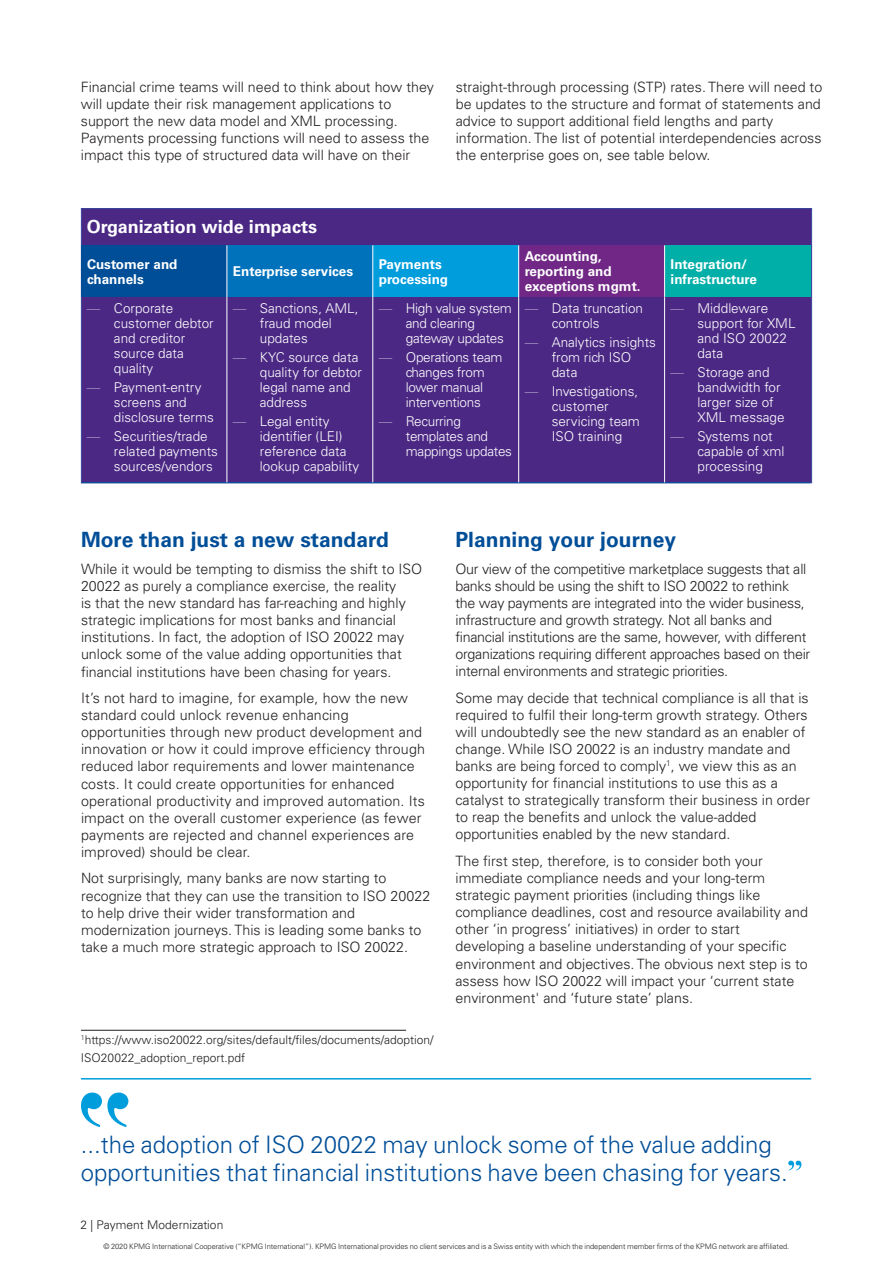
<style>
.page{position:relative;width:893px;height:1263px;background:#fff}
.page>*{position:absolute;margin:0;border:0;box-sizing:border-box;transform-origin:0 0}
.t1{font:300 24px/28.8px "Univers LT Std";color:#004e98}
.t2{font:700 21px "Univers LT Std";color:#004e98}
.t3{font:700 18px "Univers LT Std";color:#fff}
.t4{font:14.25px/17.1px "Univers LT 45 Lt";color:#231f20}
.t5{font:14.25px/17.1px "Univers LT 45 Lt";letter-spacing:-.02em;color:#231f20}
.t6{font:300 13.5px/15px "Univers LT Std";color:#fff}
.t7{font:300 13.5px/15px "Univers LT Std";letter-spacing:-.02em;color:#fff}
.t8{font:700 13.5px/15px "Univers LT Std";color:#fff}
.t9{font:300 12px/18px "Univers LT Std";color:#231f20}
.t10{font:12px "Univers LT 45 Lt";color:#221e1f}
.t11{font:300 7.5px "Univers LT Std";letter-spacing:-.005em;color:#231f20}
.s1{font-weight:100;font-stretch:ultra-condensed}
</style>
<div class="page">
<div style="left:81px;top:208px;width:731px;height:275px;background:#4b2884;border:1px solid #38459c"></div>
<div style="left:81px;top:245px;width:146px;height:52px;background:#004e98"></div>
<div style="left:227px;top:245px;width:146px;height:52px;background:#0072bc"></div>
<div style="left:373px;top:245px;width:146px;height:52px;background:#009ddd"></div>
<div style="left:519px;top:245px;width:146px;height:52px;background:#702785"></div>
<div style="left:665px;top:245px;width:145px;height:52px;background:#00afa8"></div>
<hr style="left:81px;top:482px;width:146px;height:1px;background:#004e98">
<hr style="left:227px;top:482px;width:146px;height:1px;background:#004e98">
<hr style="left:373px;top:482px;width:146px;height:1px;background:#004e98">
<hr style="left:519px;top:482px;width:146px;height:1px;background:#004e98">
<hr style="left:665px;top:482px;width:145px;height:1px;background:#004e98">
<hr style="left:227px;top:245px;width:1px;height:52px;background:#fff">
<hr style="left:372px;top:245px;width:1px;height:52px;background:#fff">
<hr style="left:518px;top:245px;width:1px;height:52px;background:#fff">
<hr style="left:664px;top:245px;width:1px;height:52px;background:#fff">
<hr style="left:227px;top:297px;width:1px;height:185px;background:#fff">
<hr style="left:372px;top:297px;width:1px;height:185px;background:#fff">
<hr style="left:518px;top:297px;width:1px;height:185px;background:#fff">
<hr style="left:664px;top:297px;width:1px;height:185px;background:#fff">
<svg style="left:81px;top:1092px;width:47px;height:35px"></svg>
<svg style="left:788px;top:1161px;width:13px;height:9px"></svg>
<hr style="left:81px;top:1078px;width:730px;height:1px;background:#009ddd">
<hr style="left:81px;top:1030px;width:325px;height:1px;background:#231f20">
<p class="t4" style="left:81px;top:78px;width:355px">Financial crime teams will need to think about how they will update their risk management applications to support the new data model and XML processing.<br>Payments processing functions will need to assess the impact this type of structured data will have on their</p>
<p class="t4" style="left:456px;top:78px;width:368px">straight-through processing (STP) rates. There will need to be updates to the structure and format of statements and advice to support additional field lengths and party information. The list of potential interdependencies across the enterprise goes on, see table below.</p>
<p class="t3" style="left:87px;top:216px;width:232px">Organization wide impacts</p>
<p class="t8" style="left:87px;top:256px;width:92px">Customer and channels</p>
<p class="t8" style="left:233px;top:264px;width:122px">Enterprise services</p>
<p class="t8" style="left:379px;top:256px;width:71px">Payments processing</p>
<p class="t8" style="left:525px;top:249px;width:117px">Accounting, reporting and exceptions mgmt.</p>
<p class="t8" style="left:671px;top:256px;width:88px">Integration/ infrastructure</p>
<p class="t6" style="left:114px;top:301px;width:101px;text-indent:-27px"><span class="s1">—</span> Corporate customer debtor and creditor source data quality</p>
<p class="t6" style="left:114px;top:380px;width:101px;text-indent:-27px"><span class="s1">—</span> Payment-entry screens and disclosure terms</p>
<p class="t6" style="left:114px;top:429px;width:106px;text-indent:-27px"><span class="s1">—</span> Securities/trade related payments sources/vendors</p>
<p class="t6" style="left:260px;top:301px;width:100px;text-indent:-27px"><span class="s1">—</span> Sanctions, AML, fraud model updates</p>
<p class="t6" style="left:260px;top:350px;width:104px;text-indent:-27px"><span class="s1">—</span> KYC source data quality for debtor legal name and address</p>
<p class="t6" style="left:260px;top:414px;width:101px;text-indent:-27px"><span class="s1">—</span> Legal entity identifier (LEI) reference data lookup capability</p>
<p class="t6" style="left:698px;top:300px;width:99px;text-indent:-27px"><span class="s1">—</span> Middleware support for XML and ISO 20022 data</p>
<p class="t6" style="left:698px;top:365px;width:89px;text-indent:-27px"><span class="s1">—</span> Storage and bandwidth for larger size of<br>XML message</p>
<p class="t6" style="left:698px;top:429px;width:89px;text-indent:-27px"><span class="s1">—</span> Systems not capable of xml processing</p>
<p class="t6" style="left:552px;top:301px;width:93px;text-indent:-27px"><span class="s1">—</span> Data truncation controls</p>
<p class="t6" style="left:552px;top:335px;width:106px;text-indent:-27px"><span class="s1">—</span> Analytics insights from rich ISO data</p>
<p class="t6" style="left:552px;top:384px;width:90px;text-indent:-27px"><span class="s1">—</span> Investigations, customer servicing team<br>ISO training</p>
<p class="t7" style="left:406px;top:301px;width:108px;text-indent:-27px"><span class="s1">—</span> High value system and clearing gateway updates</p>
<p class="t7" style="left:406px;top:350px;width:98px;text-indent:-27px"><span class="s1">—</span> Operations team changes from lower manual interventions</p>
<p class="t7" style="left:406px;top:414px;width:108px;text-indent:-27px"><span class="s1">—</span> Recurring templates and mappings updates</p>
<h2 class="t2" style="left:81px;top:528px;width:310px">More than just a new standard</h2>
<p class="t4" style="left:81px;top:560px;width:343px">While it would be tempting to dismiss the shift to ISO 20022 as purely a compliance exercise, the reality<br>is that the new standard has far-reaching and highly strategic implications for most banks and financial institutions. In fact, the adoption of ISO 20022 may unlock some of the value adding opportunities that financial institutions have been chasing for years.</p>
<p class="t4" style="left:81px;top:689px;width:345px">It’s not hard to imagine, for example, how the new standard could unlock revenue enhancing opportunities through new product development and innovation or how it could improve efficiency through reduced labor requirements and lower maintenance costs. It could create opportunities for enhanced operational productivity and improved automation. Its impact on the overall customer experience (as fewer payments are rejected and channel experiences are improved) should be clear.</p>
<p class="t4" style="left:81px;top:870px;width:351px">Not surprisingly, many banks are now starting to recognize that they can use the transition to ISO 20022 to help drive their wider transformation and modernization journeys. This is leading some banks to take a much more strategic approach to ISO 20022.</p>
<p class="t9" style="left:81px;top:1031px;width:354px"><sup>1</sup>https://www.iso20022.org/sites/default/files/documents/adoption/<br>ISO20022_adoption_report.pdf</p>
<h2 class="t2" style="left:455px;top:528px;width:222px">Planning your journey</h2>
<p class="t5" style="left:455px;top:560px;width:356px">Our view of the competitive marketplace suggests that all banks should be using the shift to ISO 20022 to rethink the way payments are integrated into the wider business, infrastructure and growth strategy. Not all banks and financial institutions are the same, however, with different organizations requiring different approaches based on their internal environments and strategic priorities.</p>
<p class="t4" style="left:455px;top:689px;width:356px">Some may decide that technical compliance is all that is required to fulfil their long-term growth strategy. Others will undoubtedly see the new standard as an enabler of change. While ISO 20022 is an industry mandate and banks are being forced to comply<sup>1</sup>, we view this as an opportunity for financial institutions to use this as a catalyst to strategically transform their business in order to reap the benefits and unlock the value-added opportunities enabled by the new standard.</p>
<p class="t4" style="left:455px;top:852px;width:354px">The first step, therefore, is to consider both your immediate compliance needs and your long-term strategic payment priorities (including things like compliance deadlines, cost and resource availability and other ‘in progress’ initiatives) in order to start developing a baseline understanding of your specific environment and objectives. The obvious next step is to assess how ISO 20022 will impact your ‘current state environment' and ‘future state’ plans.</p>
<h1 class="t1" style="left:81px;top:1129px;width:708px">...the adoption of ISO 20022 may unlock some of the value adding opportunities that financial institutions have been chasing for years.</h1>
<p class="t10" style="left:81px;top:1217px;width:144px">2 | Payment Modernization</p>
<p class="t11" style="left:104px;top:1242px;width:687px">© 2020 KPMG International Cooperative (“KPMG International”). KPMG International provides no client services and is a Swiss entity with which the independent member firms of the KPMG network are affiliated.</p>
</div>
